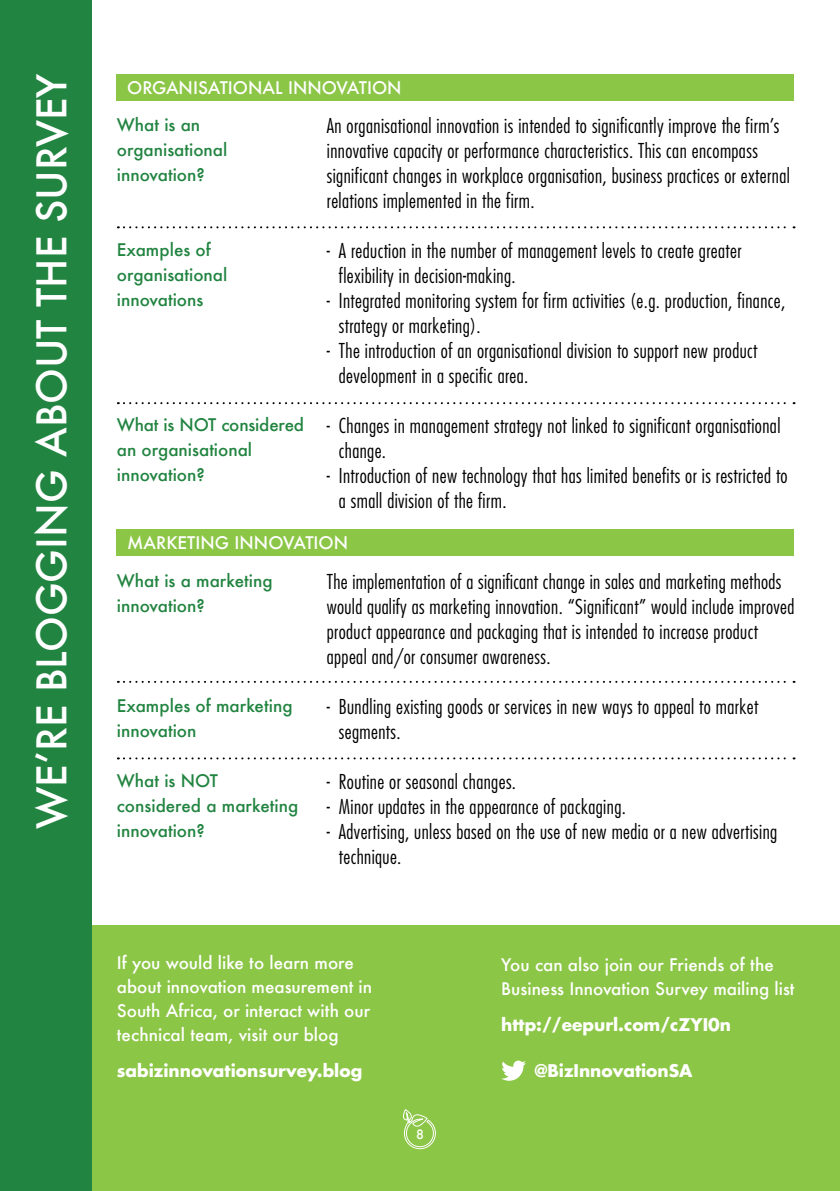
<style>
.page{position:relative;width:840px;height:1191px;background:#fff}
.page>*{position:absolute;margin:0;border:0;box-sizing:border-box;transform-origin:0 0}
.t1{font:500 40px "Futura";color:#fff}
.t2{font:300 condensed 20px/25px "Futura";letter-spacing:.02em;color:#000}
.t3{font:500 17px/24px "Futura";color:#fff}
.t4{font:500 17px/25px "Futura";color:#228441}
.t5{font:700 17px "Futura";color:#fff}
.t6{font:500 12.6px "Futura";color:#fff}
</style>
<div class="page">
<div style="left:77px;top:925px;width:762px;height:266px;background:#8cc647"></div>
<div style="left:0;top:0;width:91px;height:1191px;background:#228441"></div>
<div style="left:116px;top:74px;width:677px;height:26px;background:#8cc647"></div>
<div style="left:116px;top:529px;width:677px;height:26px;background:#8cc647"></div>
<svg style="left:118px;top:226px;width:676px;height:2px"></svg>
<svg style="left:118px;top:681px;width:676px;height:2px"></svg>
<svg style="left:118px;top:402px;width:676px;height:2px"></svg>
<svg style="left:118px;top:757px;width:676px;height:2px"></svg>
<svg style="left:501px;top:1060px;width:24px;height:20px"></svg>
<svg style="left:402px;top:1109px;width:34px;height:41px"></svg>
<p class="t1" style="left:24px;top:829px;width:757px;rotate:-90deg">WE’RE BLOGGING ABOUT THE SURVEY</p>
<p class="t3" style="left:127px;top:75px;width:276px">ORGANISATIONAL INNOVATION</p>
<p class="t4" style="left:117px;top:112px;width:112px">What is an organisational innovation?</p>
<p class="t4" style="left:117px;top:237px;width:112px">Examples of organisational innovations</p>
<p class="t4" style="left:117px;top:412px;width:189px">What is NOT considered an organisational innovation?</p>
<p class="t2" style="left:326px;top:113px;width:464px">An organisational innovation is intended to significantly improve the firm’s innovative capacity or performance characteristics. This can encompass significant changes in workplace organisation, business practices or external relations implemented in the firm.</p>
<p class="t2" style="left:338px;top:238px;width:404px;text-indent:-12px">- A reduction in the number of management levels to create greater flexibility in decision-making.</p>
<p class="t2" style="left:338px;top:288px;width:447px;text-indent:-12px">- Integrated monitoring system for firm activities (e.g. production, finance, strategy or marketing).</p>
<p class="t2" style="left:338px;top:338px;width:420px;text-indent:-12px">- The introduction of an organisational division to support new product development in a specific area.</p>
<p class="t2" style="left:338px;top:413px;width:443px;text-indent:-12px">- Changes in management strategy not linked to significant organisational change.</p>
<p class="t2" style="left:338px;top:463px;width:450px;text-indent:-12px">- Introduction of new technology that has limited benefits or is restricted to a small division of the firm.</p>
<p class="t3" style="left:127px;top:530px;width:222px">MARKETING INNOVATION</p>
<p class="t4" style="left:117px;top:567px;width:157px">What is a marketing innovation?</p>
<p class="t4" style="left:117px;top:692px;width:177px">Examples of marketing innovation</p>
<p class="t4" style="left:117px;top:767px;width:183px">What is NOT considered a marketing innovation?</p>
<p class="t2" style="left:326px;top:568px;width:469px">The implementation of a significant change in sales and marketing methods would qualify as marketing innovation. “Significant” would include improved product appearance and packaging that is intended to increase product appeal and/or consumer awareness.</p>
<p class="t2" style="left:338px;top:693px;width:420px;text-indent:-12px">- Bundling existing goods or services in new ways to appeal to market segments.</p>
<p class="t2" style="left:326px;top:768px;width:191px">- Routine or seasonal changes.</p>
<p class="t2" style="left:326px;top:793px;width:300px">- Minor updates in the appearance of packaging.</p>
<p class="t2" style="left:338px;top:818px;width:440px;text-indent:-12px">- Advertising, unless based on the use of new media or a new advertising technique.</p>
<p class="t3" style="left:117px;top:950px;width:238px">If you would like to learn more</p>
<p class="t3" style="left:117px;top:974px;width:257px">about innovation measurement in</p>
<p class="t3" style="left:117px;top:998px;width:255px">South Africa, or interact with our technical team, visit our blog</p>
<p class="t5" style="left:117px;top:1058px;width:247px">sabizinnovationsurvey.blog</p>
<p class="t6" style="left:416px;top:1125px;width:9px">8</p>
<p class="t3" style="left:501px;top:952px;width:274px">You can also join our Friends of the</p>
<p class="t3" style="left:501px;top:976px;width:295px">Business Innovation Survey mailing list</p>
<p class="t5" style="left:501px;top:1013px;width:231px">http://eepurl.com/cZYI0n</p>
<p class="t5" style="left:534px;top:1059px;width:159px">@BizInnovationSA</p>
</div>
